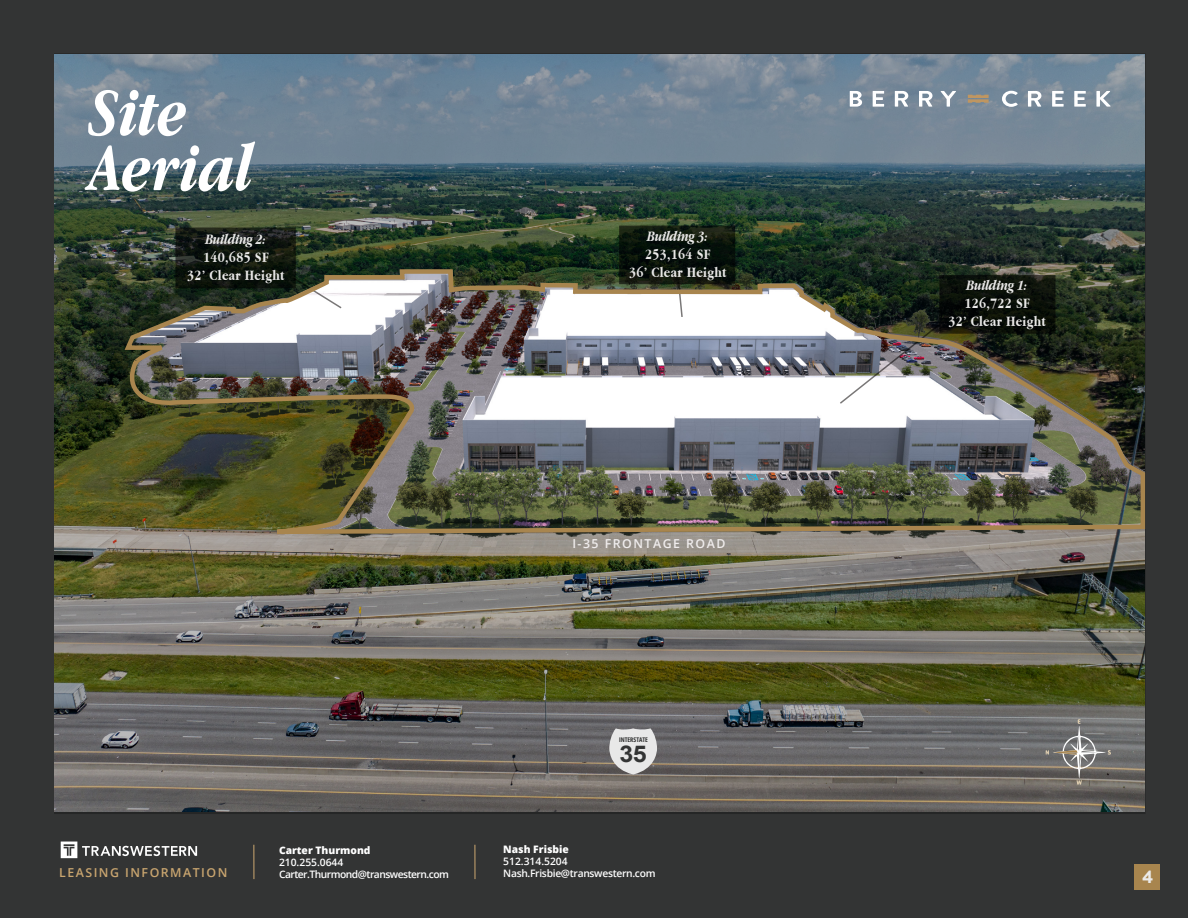
<style>
.page{position:relative;width:1188px;height:918px;background:#333434}
.page>*{position:absolute;margin:0;border:0;box-sizing:border-box;transform-origin:0 0}
.t1{font:italic 700 69px "Apple Garamond";color:#fff}
.t2{font:700 23.1px "Arial";color:#333434;scale:1.09 1}
.t3{font:900 18px "Brandon Grotesque";color:#ebeae9}
.t4{font:700 15px/18px "Apple Garamond";letter-spacing:.02em;color:#ebeae9;text-align:center}
.t5{font:italic 700 15px/18px "Apple Garamond";letter-spacing:-.025em;color:#ebeae9}
.t6{font:600 12.3px "Open Sans";letter-spacing:.12em;color:#c9a56f}
.t7{font:600 12.3px "Open Sans";letter-spacing:.12em;color:#f0eded}
.Identification_Text_-_Black{font:600 10.35px "Open Sans";letter-spacing:-.05em;color:#fff}
.Identification_Text_-_Black-2{font:600 10.35px "Open Sans";letter-spacing:-.03em;color:#fff}
.Identification_Text_-_Black-3{font:800 10.35px "Open Sans";color:#fff}
.Identification_Text_-_Black-4{font:600 10.35px "Open Sans";color:#fff}
.t8{font:700 6.45px "Open Sans Condensed";letter-spacing:-.005em;color:#333434}
.s1{font-style:normal}
.s2{font-style:italic}
</style>
<div class="page">
<hr style="left:474px;top:845px;width:2px;height:34px;background:#c9a56f">
<hr style="left:253px;top:845px;width:1px;height:34px;background:#c9a56f">
<svg style="left:61px;top:842px;width:136px;height:16px"></svg>
<img style="left:54px;top:54px;width:1091px;height:760px">
<svg style="left:176px;top:228px;width:167px;height:39px;background:#1d261a"></svg>
<svg style="left:619px;top:226px;width:116px;height:41px;background:#0a140c"></svg>
<img style="left:116px;top:267px;width:1029px;height:353px">
<svg style="left:850px;top:91px;width:12px;height:16px"></svg>
<svg style="left:873px;top:91px;width:11px;height:16px"></svg>
<svg style="left:895px;top:91px;width:13px;height:16px"></svg>
<svg style="left:919px;top:91px;width:13px;height:16px"></svg>
<svg style="left:941px;top:91px;width:15px;height:16px"></svg>
<svg style="left:1002px;top:91px;width:16px;height:16px"></svg>
<svg style="left:1028px;top:91px;width:13px;height:16px"></svg>
<svg style="left:1052px;top:91px;width:12px;height:16px"></svg>
<svg style="left:1074px;top:91px;width:12px;height:16px"></svg>
<svg style="left:1096px;top:91px;width:15px;height:16px"></svg>
<svg style="left:968px;top:95px;width:21px;height:8px"></svg>
<svg style="left:1046px;top:719px;width:65px;height:66px;background:#7d7b79"></svg>
<svg style="left:605px;top:728px;width:52px;height:49px;background:#c0bfbe"></svg>
<div style="left:1134px;top:864px;width:26px;height:26px;background:#a8854e"></div>
<p class="t1" style="left:88px;top:71px;width:101px">Site</p>
<p class="t1" style="left:88px;top:126px;width:167px">Aerial</p>
<p class="t5" style="left:203px;top:230px;width:67px">Building 2:<br><span class="s1">140,685 SF</span></p>
<p class="t4" style="left:187px;top:266px;width:99px">32’ Clear Height</p>
<p class="t5" style="left:645px;top:227px;width:67px">Building 3:<br><span class="s1">253,164 SF</span></p>
<p class="t4" style="left:629px;top:263px;width:99px">36’ Clear Height</p>
<p class="t7" style="left:572px;top:535px;width:155px">I-35 FRONTAGE ROAD</p>
<p class="t6" style="left:59px;top:865px;width:170px">LEASING INFORMATION</p>
<p class="Identification_Text_-_Black-3" style="left:279px;top:842px;width:93px">Carter Thurmond</p>
<p class="Identification_Text_-_Black-4" style="left:279px;top:855px;width:66px">210.255.0644</p>
<p class="Identification_Text_-_Black" style="left:279px;top:867px;width:172px">Carter.Thurmond@transwestern.com</p>
<p class="t8" style="left:619px;top:735px;width:30px">INTERSTATE</p>
<p class="t2" style="left:619px;top:737px;width:27px">35</p>
<p class="Identification_Text_-_Black-3" style="left:503px;top:841px;width:67px">Nash Frisbie</p>
<p class="Identification_Text_-_Black-4" style="left:503px;top:854px;width:66px">512.314.5204</p>
<p class="Identification_Text_-_Black-2" style="left:503px;top:867px;width:154px">Nash.Frisbie@transwestern.com</p>
<p class="t4" style="left:948px;top:277px;width:99px"><span class="s2">Building 1:<br></span>126,722 SF<br>32’ Clear Height</p>
<p class="t3" style="left:1143px;top:864px;width:12px">4</p>
</div>
